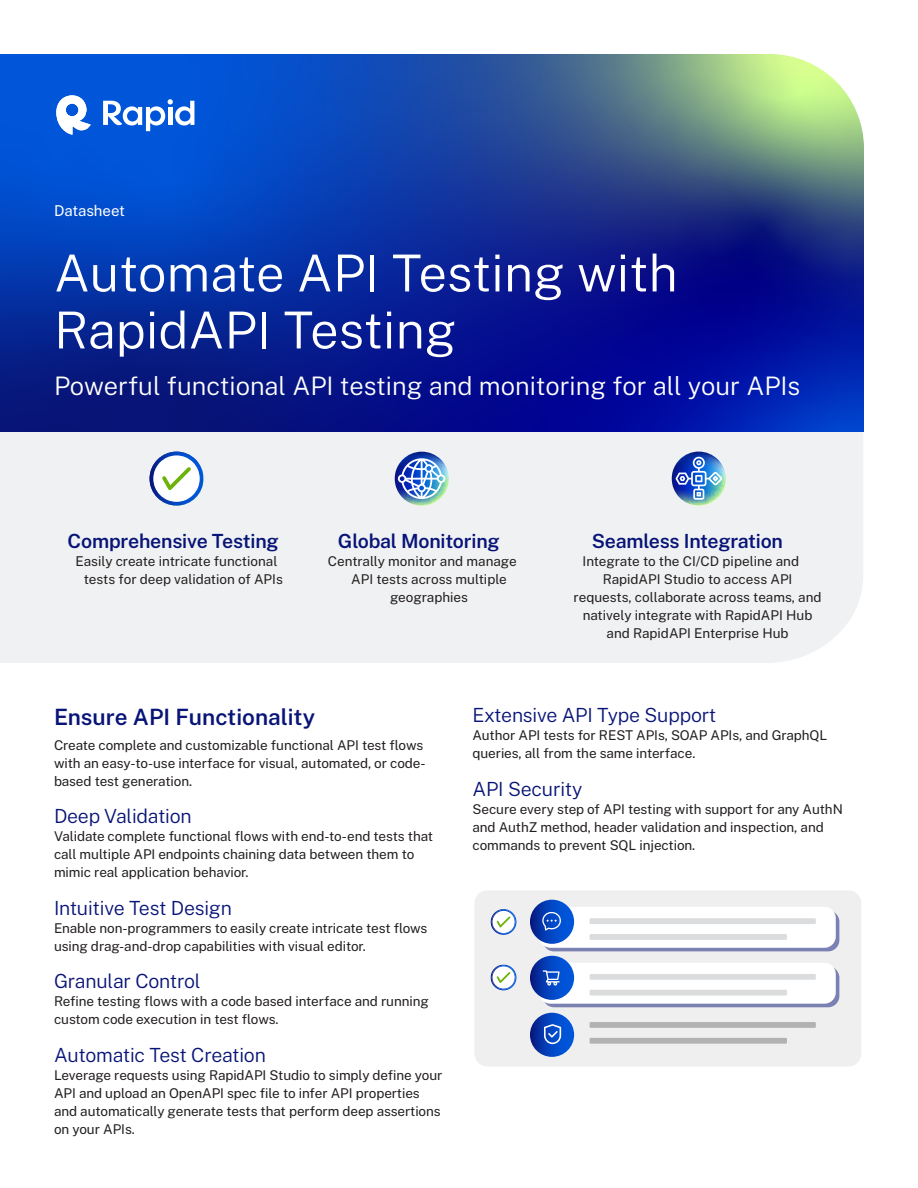
<style>
.page{position:relative;width:918px;height:1188px;background:#fff}
.page>*{position:absolute;margin:0;border:0;box-sizing:border-box;transform-origin:0 0}
.t1{font:300 51px/57px "Public Sans";color:#fff}
.Subtitle{font:300 25.5px "Public Sans";color:#fff}
.t2{font:600 22.5px "Public Sans";color:#081477}
.t3{font:300 19.5px "Public Sans";letter-spacing:-.01em;color:#081477}
.QC_highlight_H1{font:600 19.5px "Public Sans";letter-spacing:-.01em;color:#081477}
.t4{font:15px "Public Sans";color:#fff}
.Body_text_9_12{font:13.5px/18px "Public Sans";letter-spacing:-.005em;color:#231f20}
.QC_highlight_text{font:13.5px/18px "Public Sans";color:#231f20}
</style>
<div class="page">
<div style="left:0;top:432px;width:863px;height:231px;background:#f0f1f2"></div>
<svg style="left:0;top:54px;width:864px;height:378px;background:#16399e"></svg>
<svg style="left:56px;top:95px;width:35px;height:40px"></svg>
<svg style="left:103px;top:99px;width:91px;height:32px"></svg>
<div style="left:474px;top:890px;width:387px;height:177px;background:#efeff0;border-radius:13px"></div>
<div style="left:543px;top:910px;width:296px;height:41px;background:#7b81b3;border-radius:11px"></div>
<div style="left:543px;top:966px;width:296px;height:41px;background:#7b81b3;border-radius:11px"></div>
<div style="left:539px;top:907px;width:297px;height:41px;background:#fff;border-radius:11px"></div>
<div style="left:539px;top:963px;width:297px;height:41px;background:#fff;border-radius:11px"></div>
<svg style="left:530px;top:900px;width:44px;height:44px"></svg>
<svg style="left:530px;top:956px;width:44px;height:44px"></svg>
<svg style="left:530px;top:1013px;width:44px;height:44px"></svg>
<svg style="left:544px;top:1024px;width:17px;height:20px"></svg>
<svg style="left:590px;top:1022px;width:226px;height:22px"></svg>
<img style="left:491px;top:916px;width:1px;height:12px">
<svg style="left:492px;top:909px;width:24px;height:81px"></svg>
<svg style="left:542px;top:912px;width:19px;height:19px"></svg>
<svg style="left:590px;top:918px;width:226px;height:22px"></svg>
<svg style="left:590px;top:974px;width:226px;height:22px"></svg>
<svg style="left:543px;top:970px;width:17px;height:16px"></svg>
<svg style="left:150px;top:452px;width:54px;height:54px"></svg>
<img style="left:395px;top:452px;width:54px;height:54px">
<img style="left:672px;top:452px;width:54px;height:54px">
<p class="t4" style="left:54px;top:200px;width:73px">Datasheet</p>
<p class="t1" style="left:54px;top:242px;width:625px">Automate API Testing with<br>RapidAPI Testing</p>
<p class="Subtitle" style="left:54px;top:368px;width:748px">Powerful functional API testing and monitoring for all your APIs</p>
<p class="QC_highlight_H1" style="left:68px;top:527px;width:213px">Comprehensive Testing</p>
<p class="QC_highlight_text" style="left:84px;top:552px;width:201px;text-indent:-8px">Easily create intricate functional tests for deep validation of APIs</p>
<p class="QC_highlight_H1" style="left:338px;top:527px;width:163px">Global Monitoring</p>
<p class="QC_highlight_text" style="left:328px;top:552px;width:190px">Centrally monitor and manage</p>
<p class="QC_highlight_text" style="left:351px;top:570px;width:157px">API tests across multiple</p>
<p class="QC_highlight_text" style="left:390px;top:588px;width:79px">geographies</p>
<p class="QC_highlight_H1" style="left:592px;top:527px;width:193px">Seamless Integration</p>
<p class="QC_highlight_text" style="left:583px;top:552px;width:218px">Integrate to the CI/CD pipeline and</p>
<p class="QC_highlight_text" style="left:603px;top:570px;width:191px">RapidAPI Studio to access API</p>
<p class="QC_highlight_text" style="left:574px;top:588px;width:250px">requests, collaborate across teams, and</p>
<p class="QC_highlight_text" style="left:583px;top:606px;width:231px">natively integrate with RapidAPI Hub</p>
<p class="QC_highlight_text" style="left:607px;top:624px;width:184px">and RapidAPI Enterprise Hub</p>
<h1 class="t2" style="left:54px;top:701px;width:263px">Ensure API Functionality</h1>
<p class="Body_text_9_12" style="left:54px;top:735px;width:373px">Create complete and customizable functional API test flows with an easy-to-use interface for visual, automated, or code&shy;based test generation.</p>
<h2 class="t3" style="left:54px;top:803px;width:139px">Deep Validation</h2>
<p class="Body_text_9_12" style="left:54px;top:827px;width:381px">Validate complete functional flows with end-to-end tests that call multiple API endpoints chaining data between them to mimic real application behavior.</p>
<h2 class="t3" style="left:54px;top:894px;width:179px">Intuitive Test Design</h2>
<p class="Body_text_9_12" style="left:54px;top:918px;width:375px">Enable non-programmers to easily create intricate test flows using drag-and-drop capabilities with visual editor.</p>
<h2 class="t3" style="left:54px;top:968px;width:148px">Granular Control</h2>
<p class="Body_text_9_12" style="left:54px;top:992px;width:377px">Refine testing flows with a code based interface and running custom code execution in test flows.</p>
<h2 class="t3" style="left:54px;top:1041px;width:213px">Automatic Test Creation</h2>
<p class="Body_text_9_12" style="left:54px;top:1065px;width:390px">Leverage requests using RapidAPI Studio to simply define your API and upload an OpenAPI spec file to infer API properties and automatically generate tests that perform deep assertions on your APIs.</p>
<h2 class="t3" style="left:472px;top:701px;width:245px">Extensive API Type Support</h2>
<p class="Body_text_9_12" style="left:472px;top:725px;width:356px">Author API tests for REST APIs, SOAP APIs, and GraphQL queries, all from the same interface.</p>
<h2 class="t3" style="left:472px;top:775px;width:112px">API Security</h2>
<p class="Body_text_9_12" style="left:472px;top:799px;width:372px">Secure every step of API testing with support for any AuthN and AuthZ method, header validation and inspection, and commands to prevent SQL injection.</p>
</div>
